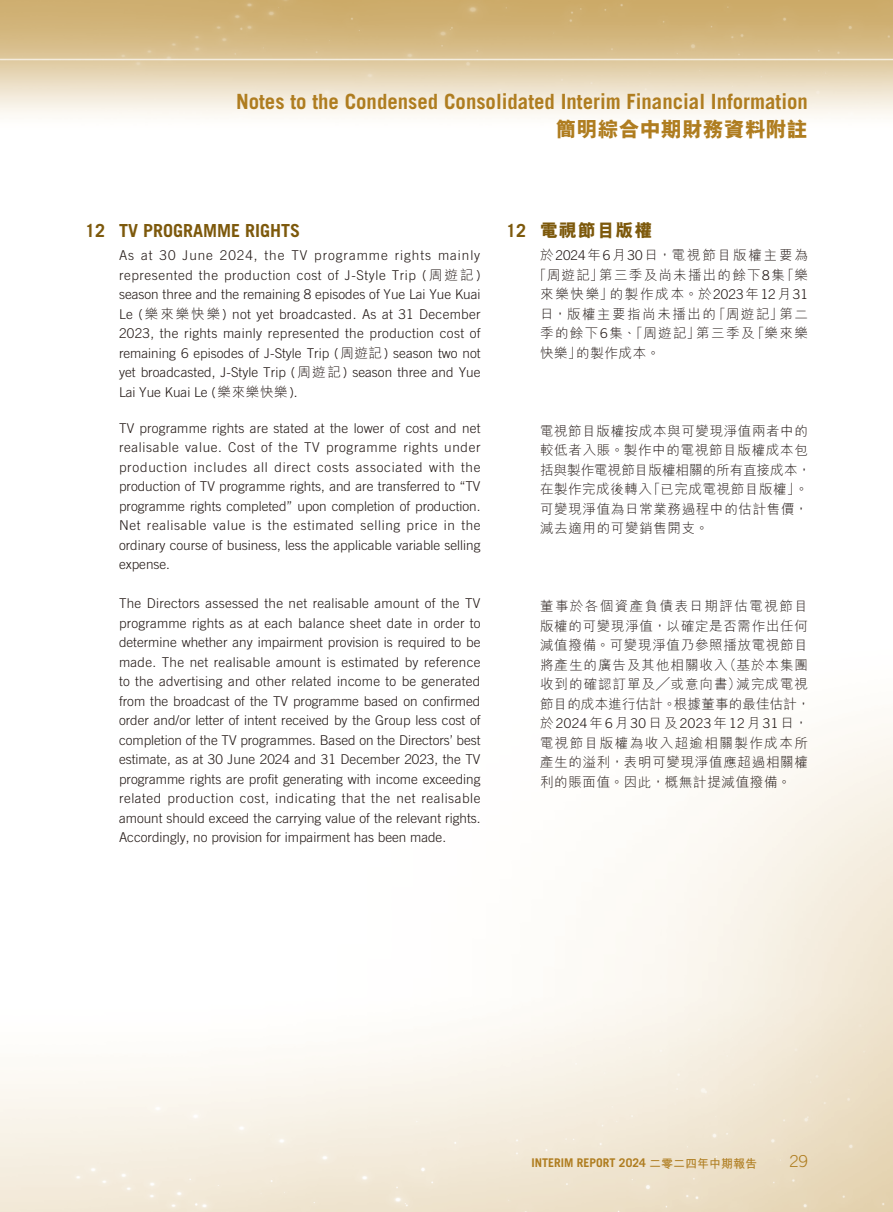
<style>
.page{position:relative;width:893px;height:1212px;background:#fff}
.page>*{position:absolute;margin:0;border:0;box-sizing:border-box;transform-origin:0 0}
.t1{font:700 21px "Trade Gothic LT Std";color:#af7d20}
.t2{font:800 21px "M Hei HK";color:#af7d20}
.t3{font:700 18px "Trade Gothic LT Std";color:#7d590c}
.t4{font:800 18px "M Hei HK";letter-spacing:.05em;color:#7d590c}
.t5{font:300 16.5px "Trade Gothic LT Std";color:#af7d20}
.t6{font:300 13.5px/19.5px "Trade Gothic LT Std";color:#231916;text-align:justify}
.t7{font:300 13.5px/19.5px "M Hei HK";letter-spacing:.055em;color:#231916}
.t8{font:300 13.5px "Trade Gothic LT Std";letter-spacing:.04em;color:#231916}
.t9{font:300 13.5px "M Hei HK";letter-spacing:.13em;color:#231916}
.t10{font:300 13.5px "M Hei HK";letter-spacing:.135em;color:#231916}
.t11{font:300 13.5px "M Hei HK";letter-spacing:.095em;color:#231916}
.t12{font:300 13.5px "M Hei HK";letter-spacing:.11em;color:#231916}
.t13{font:300 13.5px "M Hei HK";letter-spacing:.115em;color:#231916}
.t14{font:700 12px "Trade Gothic LT Std";color:#af7d20}
.s1{font-family:"M Hei HK"}
.s2{font-family:"Trade Gothic LT Std";font-weight:700}
.s3{font-family:"Trade Gothic LT Std"}
</style>
<div class="page">
<img style="left:0;top:0;width:893px;height:1212px">
<h1 class="t1" style="left:236px;top:88px;width:573px">Notes to the Condensed Consolidated Interim Financial Information</h1>
<h1 class="t2" style="left:556px;top:119px;width:253px">簡明綜合中期財務資料附註</h1>
<h2 class="t3" style="left:85px;top:220px;width:217px">12 TV PROGRAMME RIGHTS</h2>
<p class="t6" style="left:119px;top:245px;width:363px">As at 30 June 2024, the TV programme rights mainly represented the production cost of J-Style Trip (<span class="s1">周遊記</span>) season three and the remaining 8 episodes of Yue Lai Yue Kuai Le (<span class="s1">樂來樂快樂</span>) not yet broadcasted. As at 31 December 2023, the rights mainly represented the production cost of remaining 6 episodes of J-Style Trip (<span class="s1">周遊記</span>) season two not yet broadcasted, J-Style Trip (<span class="s1">周遊記</span>) season three and Yue Lai Yue Kuai Le (<span class="s1">樂來樂快樂</span>).</p>
<p class="t6" style="left:119px;top:418px;width:363px">TV programme rights are stated at the lower of cost and net realisable value. Cost of the TV programme rights under production includes all direct costs associated with the production of TV programme rights, and are transferred to “TV programme rights completed” upon completion of production.<br>Net realisable value is the estimated selling price in the ordinary course of business, less the applicable variable selling expense.</p>
<p class="t6" style="left:119px;top:593px;width:363px">The Directors assessed the net realisable amount of the TV programme rights as at each balance sheet date in order to determine whether any impairment provision is required to be made. The net realisable amount is estimated by reference to the advertising and other related income to be generated from the broadcast of the TV programme based on confirmed order and/or letter of intent received by the Group less cost of completion of the TV programmes. Based on the Directors’ best estimate, as at 30 June 2024 and 31 December 2023, the TV programme rights are profit generating with income exceeding related production cost, indicating that the net realisable amount should exceed the carrying value of the relevant rights.<br>Accordingly, no provision for impairment has been made.</p>
<h2 class="t4" style="left:506px;top:222px;width:148px"><span class="s2">12</span> 電視節目版權</h2>
<p class="t10" style="left:540px;top:248px;width:269px">於<span class="s3">2024</span>年<span class="s3">6</span>月<span class="s3">30</span>日，電視節目版權主要為</p>
<p class="t11" style="left:533px;top:268px;width:276px">「周遊記」第三季及尚未播出的餘下<span class="s3">8</span>集「樂</p>
<p class="t9" style="left:540px;top:287px;width:269px">來樂快樂」的製作成本。於<span class="s3">2023</span>年<span class="s3">12</span>月<span class="s3">31</span></p>
<p class="t13" style="left:540px;top:307px;width:269px">日，版權主要指尚未播出的「周遊記」第二</p>
<p class="t12" style="left:540px;top:326px;width:269px">季的餘下<span class="s3">6</span>集、「周遊記」第三季及「樂來樂</p>
<p class="t7" style="left:540px;top:343px;width:121px">快樂」的製作成本。</p>
<p class="t7" style="left:540px;top:421px;width:272px">電視節目版權按成本與可變現淨值兩者中的較低者入賬。製作中的電視節目版權成本包括與製作電視節目版權相關的所有直接成本，在製作完成後轉入「已完成電視節目版權」。可變現淨值為日常業務過程中的估計售價，減去適用的可變銷售開支。</p>
<p class="t7" style="left:540px;top:596px;width:272px">董事於各個資產負債表日期評估電視節目版權的可變現淨值，以確定是否需作出任何減值撥備。可變現淨值乃參照播放電視節目將產生的廣告及其他相關收入（基於本集團收到的確認訂單及╱或意向書）減完成電視節目的成本進行估計。根據董事的最佳估計，</p>
<p class="t8" style="left:540px;top:715px;width:269px"><span class="s1">於</span>2024<span class="s1">年</span>6<span class="s1">月</span>30<span class="s1">日及</span>2023<span class="s1">年</span>12<span class="s1">月</span>31<span class="s1">日，</span></p>
<p class="t7" style="left:540px;top:733px;width:269px;text-align:justify">電視節目版權為收入超逾相關製作成本所產生的溢利，表明可變現淨值應超過相關權利的賬面值。因此，概無計提減值撥備。</p>
<p class="t14" style="left:532px;top:1155px;width:227px">INTERIM REPORT 2024 <span class="s1">二零二四年中期報告</span></p>
<p class="t5" style="left:790px;top:1152px;width:20px">29</p>
</div>
